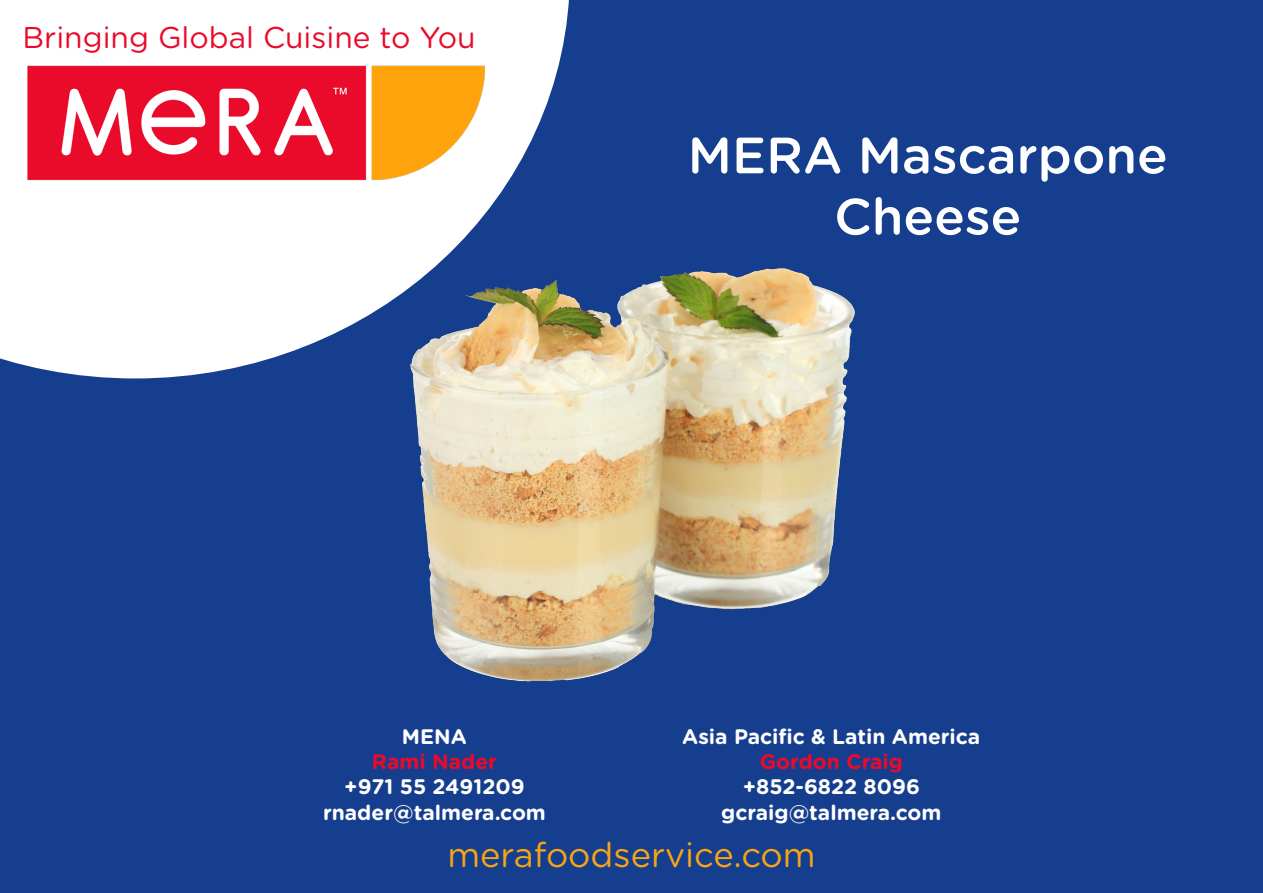
<style>
.page{position:relative;width:1263px;height:893px;background:#163e8f}
.page>*{position:absolute;margin:0;border:0;box-sizing:border-box;transform-origin:0 0}
.t1{font:500 51px/61.2px "Gotham Rounded";color:#fff;text-align:center}
.t2{font:34.5px "Gotham Rounded";color:#f7a416}
.t3{font:30px "Gotham Rounded";color:#ea0a2a}
.t4{font:700 21px "Gotham Rounded";color:#fff}
.t5{font:700 21px "Gotham Rounded";color:#ea0a2a}
</style>
<div class="page">
<svg style="left:0;top:0;width:569px;height:378px;background:#e5e9f2"></svg>
<img style="left:23px;top:62px;width:466px;height:122px">
<img style="left:392px;top:222px;width:463px;height:460px">
<p class="t3" style="left:23px;top:16px;width:455px">Bringing Global Cuisine to You</p>
<p class="t1" style="left:688px;top:123px;width:482px">MERA Mascarpone<br>Cheese</p>
<p class="t4" style="left:402px;top:721px;width:66px">MENA</p>
<p class="t5" style="left:372px;top:746px;width:127px">Rami Nader</p>
<p class="t4" style="left:344px;top:771px;width:182px">+971 55 2491209</p>
<p class="t4" style="left:323px;top:797px;width:224px">rnader@talmera.com</p>
<p class="t4" style="left:682px;top:721px;width:300px">Asia Pacific &amp; Latin America</p>
<p class="t5" style="left:760px;top:746px;width:145px">Gordon Craig</p>
<p class="t4" style="left:743px;top:771px;width:179px">+852-6822 8096</p>
<p class="t4" style="left:721px;top:797px;width:222px">gcraig@talmera.com</p>
<p class="t2" style="left:447px;top:831px;width:370px">merafoodservice.com</p>
</div>
